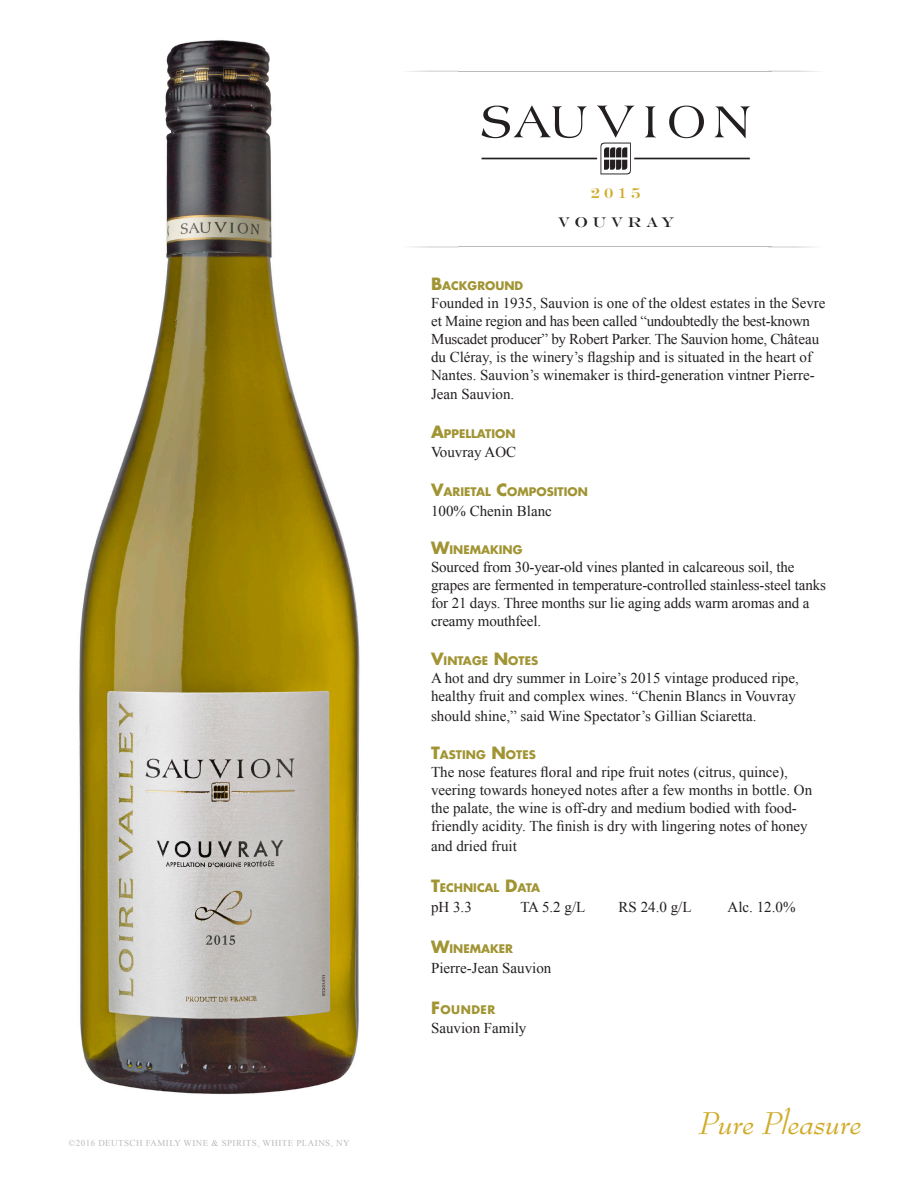
<style>
.page{position:relative;width:918px;height:1188px;background:#fff}
.page>*{position:absolute;margin:0;border:0;box-sizing:border-box;transform-origin:0 0}
.t1{font:italic 34.5px "Bernhard Modern Std";color:#d1ab2a}
.Sauvion_bodycopy{font:15px/18px "Times New Roman";color:#231f20}
.t2{font:14.25px "Engravers";letter-spacing:.3em;color:#231f20}
.t3{font:14.25px "Engravers";color:#d1ab2a}
.TECH_subhead_FUTURA{font:700 11.55px "Futura Std";color:#a19433}
.Footnotes-Knockout{font:9px "Times New Roman";letter-spacing:.05em;color:#bbbbbc}
.s1{font-size:16.5px}
</style>
<div class="page">
<svg style="left:482px;top:106px;width:268px;height:68px"></svg>
<svg style="left:415px;top:247px;width:43px;height:1px"></svg>
<svg style="left:772px;top:247px;width:40px;height:1px"></svg>
<hr style="left:458px;top:247px;width:314px;height:1px;background:#bbbbbc">
<svg style="left:407px;top:71px;width:51px;height:1px"></svg>
<svg style="left:772px;top:71px;width:47px;height:1px"></svg>
<hr style="left:458px;top:71px;width:314px;height:1px;background:#bbbbbc">
<img style="left:79px;top:40px;width:281px;height:1055px">
<p class="Footnotes-Knockout" style="left:69px;top:1137px;width:282px">©2016 DEUTSCH FAMILY WINE &amp; SPIRITS, WHITE PLAINS, NY</p>
<p class="t3" style="left:591px;top:185px;width:51px">2015</p>
<p class="t2" style="left:558px;top:214px;width:118px">VOUVRAY</p>
<p class="TECH_subhead_FUTURA" style="left:431px;top:278px;width:94px"><span class="s1">B</span>ACKGROUND</p>
<p class="Sauvion_bodycopy" style="left:431px;top:293px;width:396px">Founded in 1935, Sauvion is one of the oldest estates in the Sevre et Maine region and has been called “undoubtedly the best-known Muscadet producer” by Robert Parker. The Sauvion home, Château du Cléray, is the winery’s flagship and is situated in the heart of Nantes. Sauvion’s winemaker is third-generation vintner Pierre-</p>
<p class="Sauvion_bodycopy" style="left:431px;top:385px;width:85px">Jean Sauvion.</p>
<p class="TECH_subhead_FUTURA" style="left:431px;top:426px;width:86px"><span class="s1">A</span>PPELLATION</p>
<p class="Sauvion_bodycopy" style="left:431px;top:443px;width:87px">Vouvray AOC</p>
<p class="TECH_subhead_FUTURA" style="left:431px;top:484px;width:158px"><span class="s1">V</span>ARIETAL <span class="s1">C</span>OMPOSITION</p>
<p class="Sauvion_bodycopy" style="left:431px;top:501px;width:122px">100% Chenin Blanc</p>
<p class="TECH_subhead_FUTURA" style="left:431px;top:542px;width:93px"><span class="s1">W</span>INEMAKING</p>
<p class="Sauvion_bodycopy" style="left:431px;top:558px;width:396px">Sourced from 30-year-old vines planted in calcareous soil, the grapes are fermented in temperature-controlled stainless-steel tanks for 21 days. Three months sur lie aging adds warm aromas and a creamy mouthfeel.</p>
<p class="TECH_subhead_FUTURA" style="left:431px;top:653px;width:109px"><span class="s1">V</span>INTAGE <span class="s1">N</span> OTES</p>
<p class="Sauvion_bodycopy" style="left:431px;top:669px;width:369px">A hot and dry summer in Loire’s 2015 vintage produced ripe, healthy fruit and complex wines. “Chenin Blancs in Vouvray</p>
<p class="Sauvion_bodycopy" style="left:431px;top:706px;width:327px">should shine,” said Wine Spectator’s Gillian Sciaretta.</p>
<p class="TECH_subhead_FUTURA" style="left:431px;top:747px;width:106px"><span class="s1">T</span>ASTING <span class="s1">N</span> OTES</p>
<p class="Sauvion_bodycopy" style="left:431px;top:763px;width:383px">The nose features floral and ripe fruit notes (citrus, quince), veering towards honeyed notes after a few months in bottle. On the palate, the wine is off-dry and medium bodied with food&shy;friendly acidity. The finish is dry with lingering notes of honey</p>
<p class="Sauvion_bodycopy" style="left:431px;top:836px;width:87px">and dried fruit</p>
<p class="TECH_subhead_FUTURA" style="left:431px;top:880px;width:111px"><span class="s1">T</span>ECHNICAL <span class="s1">D</span>ATA</p>
<p class="Sauvion_bodycopy" style="left:431px;top:897px;width:42px">pH 3.3</p>
<p class="Sauvion_bodycopy" style="left:520px;top:897px;width:67px">TA 5.2 g/L</p>
<p class="Sauvion_bodycopy" style="left:619px;top:897px;width:74px">RS 24.0 g/L</p>
<p class="Sauvion_bodycopy" style="left:728px;top:897px;width:69px">Alc. 12.0%</p>
<p class="TECH_subhead_FUTURA" style="left:431px;top:941px;width:84px"><span class="s1">W</span>INEMAKER</p>
<p class="Sauvion_bodycopy" style="left:431px;top:958px;width:122px">Pierre-Jean Sauvion</p>
<p class="TECH_subhead_FUTURA" style="left:431px;top:1002px;width:66px"><span class="s1">F</span>OUNDER</p>
<p class="Sauvion_bodycopy" style="left:431px;top:1019px;width:97px">Sauvion Family</p>
<p class="t1" style="left:699px;top:1105px;width:164px">Pure Pleasure</p>
</div>
